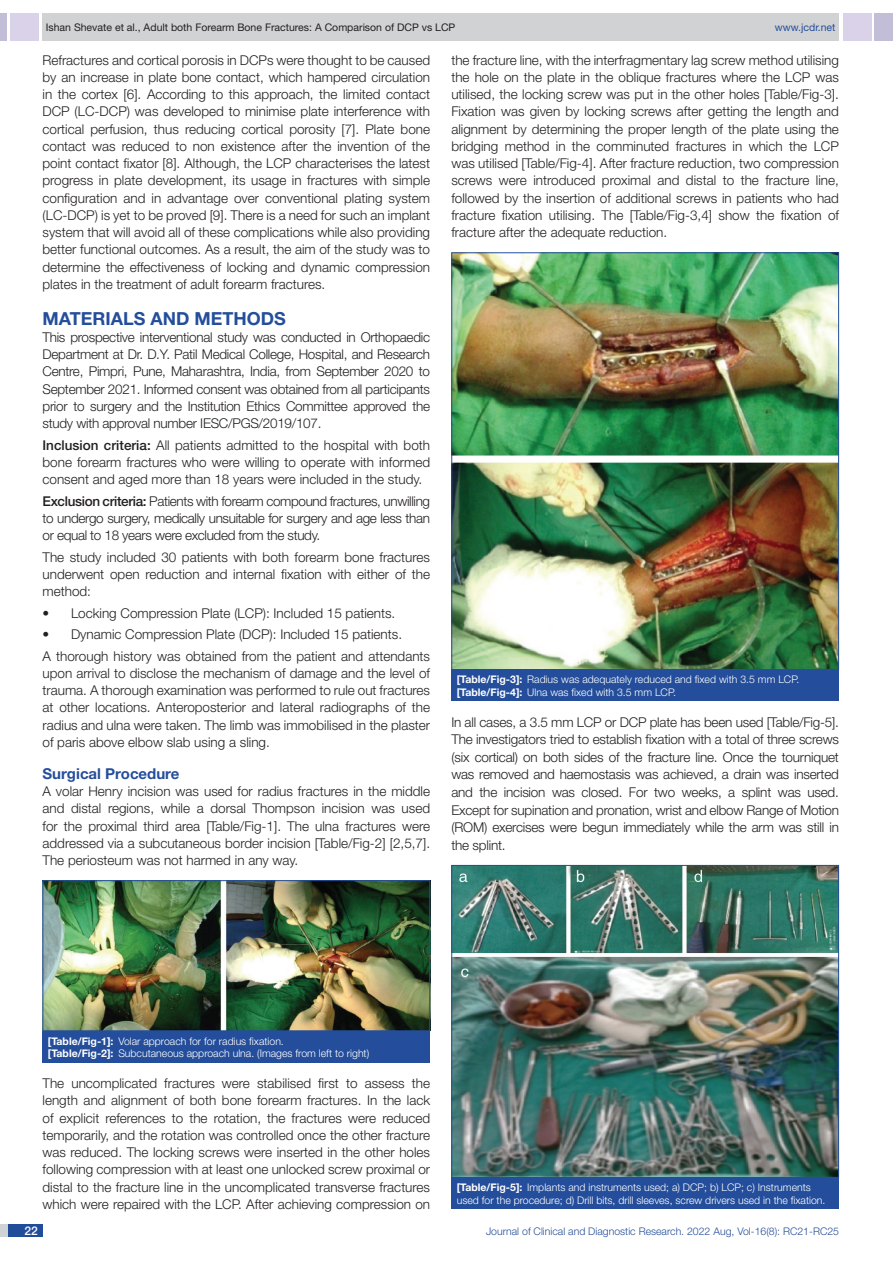
<style>
.page{position:relative;width:893px;height:1263px;background:#fff}
.page>*{position:absolute;margin:0;border:0;box-sizing:border-box;transform-origin:0 0}
.Heading{font:700 18px "Helvetica Neue";color:#244e9b}
.HEAD_2{font:700 15px "Helvetica Neue";color:#244e9b}
.Body_text{font:300 13.5px/17.2px "Helvetica Neue";color:#231f20;text-align:justify}
.Bullet_list{font:300 13.5px "Helvetica Neue";color:#231f20}
.t1{font:500 12px "Helvetica Neue";color:#fff}
.TABLE_FIG{font:300 10.5px/12.6px "Helvetica Neue";color:#fff}
.t2{font:10.5px "Helvetica Neue";color:#231f20}
.t3{font:300 10.5px "Helvetica Neue";color:#244e9b}
.t4{font:10.5px "Helvetica Neue";color:#244e9b}
.s1{font-weight:500}
.s2{font-weight:700}
</style>
<div class="page">
<div style="left:0;top:13px;width:7px;height:28px;background:#c2bed7"></div>
<div style="left:10px;top:13px;width:29px;height:28px;background:#d9d2e8"></div>
<div style="left:43px;top:13px;width:796px;height:28px;background:#d1d2d4"></div>
<div style="left:875px;top:13px;width:18px;height:28px;background:#c2bed7"></div>
<div style="left:843px;top:13px;width:29px;height:28px;background:#d9d2e8"></div>
<div style="left:0;top:1224px;width:43px;height:13px;background:#d1d2d4"></div>
<div style="left:8px;top:1224px;width:35px;height:13px;background:#214c99"></div>
<img style="left:45px;top:882px;width:383px;height:147px">
<div style="left:43px;top:880px;width:387px;height:151px;border:1px solid #244e9b"></div>
<div style="left:43px;top:1031px;width:387px;height:31px;background:#244e9b"></div>
<img style="left:453px;top:254px;width:384px;height:414px">
<div style="left:451px;top:669px;width:388px;height:32px;background:#244e9b"></div>
<img style="left:453px;top:867px;width:384px;height:309px">
<div style="left:451px;top:1177px;width:388px;height:32px;background:#244e9b"></div>
<p class="t2" style="left:46px;top:21px;width:411px">Ishan Shevate et al., Adult both Forearm Bone Fractures: A Comparison of DCP vs LCP</p>
<p class="t4" style="left:775px;top:21px;width:62px">www.jcdr.net</p>
<p class="Body_text" style="left:43px;top:51px;width:389px">Refractures and cortical porosis in DCPs were thought to be caused by an increase in plate bone contact, which hampered circulation in the cortex [6]. According to this approach, the limited contact DCP (LC-DCP) was developed to minimise plate interference with cortical perfusion, thus reducing cortical porosity [7]. Plate bone contact was reduced to non existence after the invention of the point contact fixator [8]. Although, the LCP characterises the latest progress in plate development, its usage in fractures with simple configuration and in advantage over conventional plating system (LC-DCP) is yet to be proved [9]. There is a need for such an implant system that will avoid all of these complications while also providing better functional outcomes. As a result, the aim of the study was to determine the effectiveness of locking and dynamic compression plates in the treatment of adult forearm fractures.</p>
<p class="Heading" style="left:43px;top:307px;width:245px">MATERIALS AND METHODS</p>
<p class="Body_text" style="left:43px;top:328px;width:389px">This prospective interventional study was conducted in Orthopaedic Department at Dr. D.Y. Patil Medical College, Hospital, and Research Centre, Pimpri, Pune, Maharashtra, India, from September 2020 to September 2021. Informed consent was obtained from all participants prior to surgery and the Institution Ethics Committee approved the study with approval number IESC/PGS/2019/107.</p>
<p class="Body_text" style="left:43px;top:436px;width:389px"><span class="s1">Inclusion criteria:</span> All patients admitted to the hospital with both bone forearm fractures who were willing to operate with informed consent and aged more than 18 years were included in the study.</p>
<p class="Body_text" style="left:43px;top:492px;width:389px"><span class="s1">Exclusion criteria:</span> Patients with forearm compound fractures, unwilling to undergo surgery, medically unsuitable for surgery and age less than or equal to 18 years were excluded from the study.</p>
<p class="Body_text" style="left:43px;top:548px;width:389px">The study included 30 patients with both forearm bone fractures underwent open reduction and internal fixation with either of the method:</p>
<p class="Bullet_list" style="left:43px;top:605px;width:354px">• Locking Compression Plate (LCP): Included 15 patients.</p>
<p class="Bullet_list" style="left:43px;top:626px;width:361px">• Dynamic Compression Plate (DCP): Included 15 patients.</p>
<p class="Body_text" style="left:43px;top:647px;width:389px">A thorough history was obtained from the patient and attendants upon arrival to disclose the mechanism of damage and the level of trauma. A thorough examination was performed to rule out fractures at other locations. Anteroposterior and lateral radiographs of the radius and ulna were taken. The limb was immobilised in the plaster of paris above elbow slab using a sling.</p>
<p class="HEAD_2" style="left:43px;top:764px;width:138px">Surgical Procedure</p>
<p class="Body_text" style="left:43px;top:782px;width:389px">A volar Henry incision was used for radius fractures in the middle and distal regions, while a dorsal Thompson incision was used for the proximal third area [Table/Fig-1]. The ulna fractures were addressed via a subcutaneous border incision [Table/Fig-2] [2,5,7].<br>The periosteum was not harmed in any way.</p>
<p class="Body_text" style="left:451px;top:51px;width:389px">the fracture line, with the interfragmentary lag screw method utilising the hole on the plate in the oblique fractures where the LCP was utilised, the locking screw was put in the other holes [Table/Fig-3].<br>Fixation was given by locking screws after getting the length and alignment by determining the proper length of the plate using the bridging method in the comminuted fractures in which the LCP was utilised [Table/Fig-4]. After fracture reduction, two compression screws were introduced proximal and distal to the fracture line, followed by the insertion of additional screws in patients who had fracture fixation utilising. The [Table/Fig-3,4] show the fixation of fracture after the adequate reduction.</p>
<p class="TABLE_FIG" style="left:457px;top:673px;width:344px"><span class="s2">[Table/Fig-3]:</span> Radius was adequately reduced and fixed with 3.5 mm LCP.</p>
<p class="TABLE_FIG" style="left:457px;top:685px;width:221px"><span class="s2">[Table/Fig-4]:</span> Ulna was fixed with 3.5 mm LCP.</p>
<p class="Body_text" style="left:451px;top:713px;width:389px">In all cases, a 3.5 mm LCP or DCP plate has been used [Table/Fig-5].<br>The investigators tried to establish fixation with a total of three screws (six cortical) on both sides of the fracture line. Once the tourniquet was removed and haemostasis was achieved, a drain was inserted and the incision was closed. For two weeks, a splint was used.<br>Except for supination and pronation, wrist and elbow Range of Motion (ROM) exercises were begun immediately while the arm was still in the splint.</p>
<p class="TABLE_FIG" style="left:48px;top:1034px;width:238px"><span class="s2">[Table/Fig-1]:</span> Volar approach for for radius fixation.</p>
<p class="TABLE_FIG" style="left:48px;top:1047px;width:323px"><span class="s2">[Table/Fig-2]:</span> Subcutaneous approach ulna. (Images from left to right)</p>
<p class="Body_text" style="left:43px;top:1074px;width:389px">The uncomplicated fractures were stabilised first to assess the length and alignment of both bone forearm fractures. In the lack of explicit references to the rotation, the fractures were reduced temporarily, and the rotation was controlled once the other fracture was reduced. The locking screws were inserted in the other holes following compression with at least one unlocked screw proximal or distal to the fracture line in the uncomplicated transverse fractures which were repaired with the LCP. After achieving compression on</p>
<p class="TABLE_FIG" style="left:457px;top:1181px;width:370px"><span class="s2">[Table/Fig-5]:</span> Implants and instruments used; a) DCP; b) LCP; c) Instruments used for the procedure; d) Drill bits, drill sleeves, screw drivers used in the fixation.</p>
<p class="t1" style="left:24px;top:1223px;width:15px">22</p>
<p class="t3" style="left:486px;top:1225px;width:355px">Journal of Clinical and Diagnostic Research. 2022 Aug, Vol-16(8): RC21-RC25</p>
</div>
